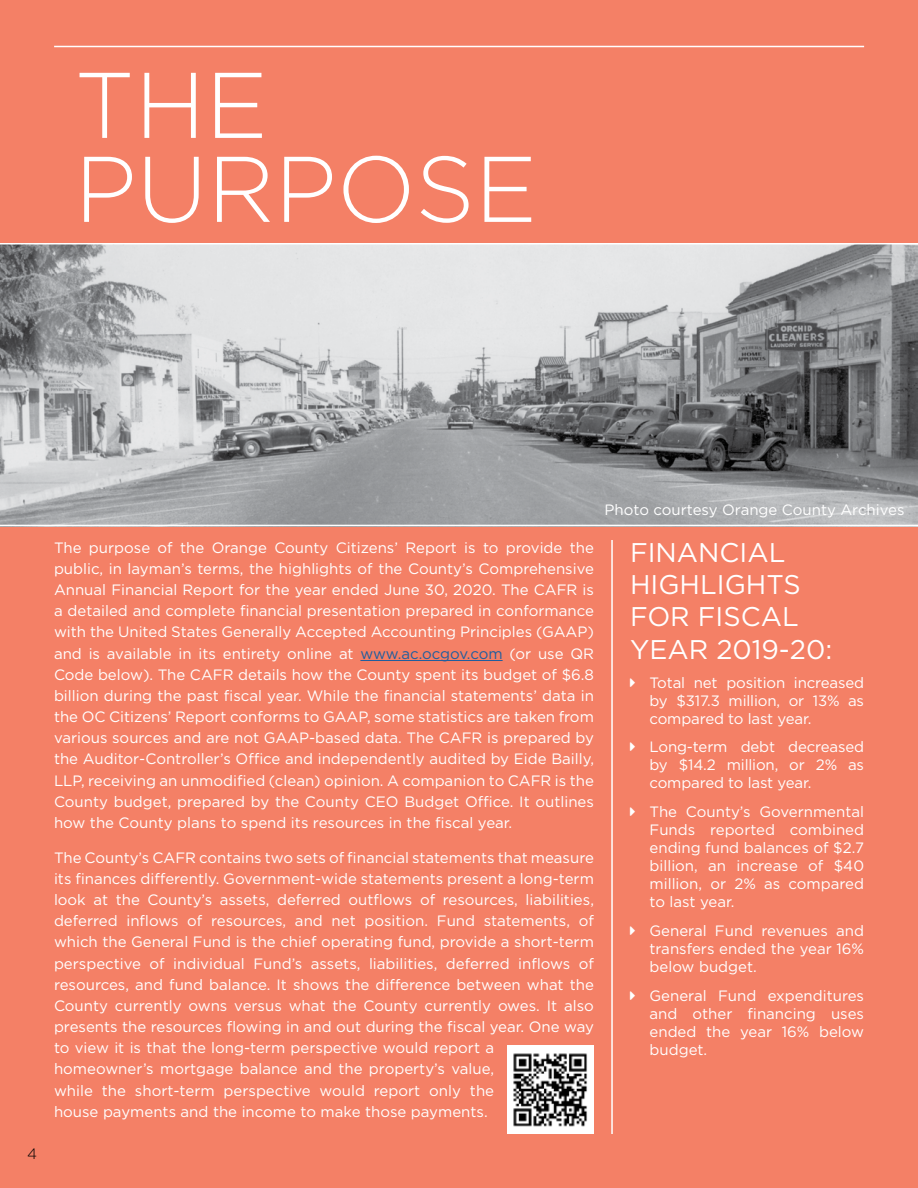
<style>
.page{position:relative;width:918px;height:1188px;background:#f48066}
.page>*{position:absolute;margin:0;border:0;box-sizing:border-box;transform-origin:0 0}
.t1{font:300 93px/84px "Gotham";color:#fff}
.t2{font:27px/32.4px "Gotham";color:#fff}
.t3{font:15px/21.1px "Gotham";color:#fff;text-align:justify}
.t4{font:300 15px "Gotham";color:#000}
.s1{color:#215e9e}
</style>
<div class="page">
<img style="left:0;top:244px;width:918px;height:281px">
<hr style="left:360px;top:660px;width:143px;height:1px;background:#215e9e">
<hr style="left:611px;top:540px;width:2px;height:594px;background:#fff">
<hr style="left:54px;top:46px;width:810px;height:1px;background:#fff">
<hr style="left:0;top:243px;width:918px;height:1px;background:#fff">
<hr style="left:0;top:525px;width:918px;height:1px;background:#fff">
<div style="left:508px;top:1046px;width:86px;height:88px;background:#fff"></div>
<img style="left:513px;top:1053px;width:74px;height:74px">
<h1 class="t1" style="left:75px;top:61px;width:464px">THE<br>PURPOSE</h1>
<p class="t4" style="left:27px;top:1145px;width:11px">4</p>
<p class="t3" style="left:54px;top:536px;width:542px">The purpose of the Orange County Citizens’ Report is to provide the public, in layman’s terms, the highlights of the County’s Comprehensive Annual Financial Report for the year ended June 30, 2020. The CAFR is a detailed and complete financial presentation prepared in conformance with the United States Generally Accepted Accounting Principles (GAAP) and is available in its entirety online at <span class="s1">www.ac.ocgov.com</span> (or use QR Code below). The CAFR details how the County spent its budget of $6.8 billion during the past fiscal year. While the financial statements’ data in the OC Citizens’ Report conforms to GAAP, some statistics are taken from various sources and are not GAAP-based data. The CAFR is prepared by the Auditor-Controller’s Office and independently audited by Eide Bailly, LLP, receiving an unmodified (clean) opinion. A companion to CAFR is the County budget, prepared by the County CEO Budget Office. It outlines how the County plans to spend its resources in the fiscal year.</p>
<p class="t3" style="left:54px;top:846px;width:542px;text-align:left">The County’s CAFR contains two sets of financial statements that measure its finances differently. Government-wide statements present a long-term look at the County’s assets, deferred outflows of resources, liabilities, deferred inflows of resources, and net position. Fund statements, of which the General Fund is the chief operating fund, provide a short-term perspective of individual Fund’s assets, liabilities, deferred inflows of resources, and fund balance. It shows the difference between what the County currently owns versus what the County currently owes. It also presents the resources flowing in and out during the fiscal year. One way to view it is that the long-term perspective would report a homeowner’s mortgage balance and the property’s value,<br>while the short-term perspective would report only the<br>house payments and the income to make those payments.</p>
<p class="t3" style="left:605px;top:499px;width:301px">Photo courtesy Orange County Archives</p>
<h2 class="t2" style="left:630px;top:535px;width:204px">FINANCIAL<br>HIGHLIGHTS<br>FOR FISCAL<br>YEAR 2019-20:</h2>
<p class="t3" style="left:650px;top:673px;width:216px;line-height:18px">Total net position increased by $317.3 million, or 13% as compared to last year.</p>
<p class="t3" style="left:650px;top:738px;width:216px;line-height:18px">Long-term debt decreased by $14.2 million, or 2% as compared to last year.</p>
<p class="t3" style="left:650px;top:803px;width:216px;line-height:18px">The County’s Governmental Funds reported combined ending fund balances of $2.7 billion, an increase of $40 million, or 2% as compared to last year.</p>
<p class="t3" style="left:650px;top:921px;width:216px;line-height:18px">General Fund revenues and transfers ended the year 16% below budget.</p>
<p class="t3" style="left:650px;top:986px;width:216px;line-height:18px">General Fund expenditures and other financing uses ended the year 16% below budget.</p>
</div>
